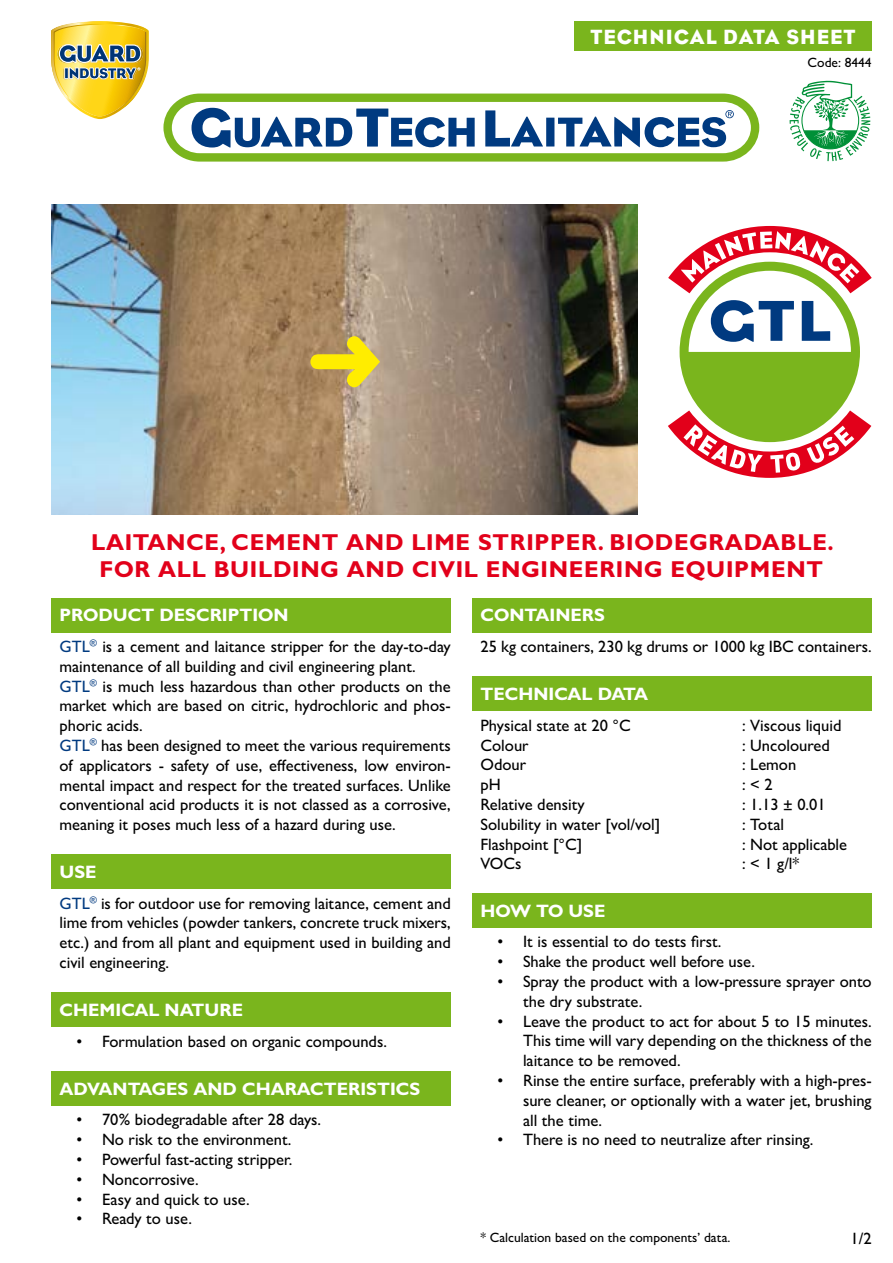
<style>
.page{position:relative;width:893px;height:1263px;background:#fff}
.page>*{position:absolute;margin:0;border:0;box-sizing:border-box;transform-origin:0 0}
.t1{font:700 23.1px/27px "Gill Sans MT Std";letter-spacing:.03em;color:#e2001a;text-align:center}
.t2{font:21px "Eagle";letter-spacing:.05em;color:#fff}
.t3{font:700 18px "Gill Sans MT Std";color:#fff}
.t4{font:500 16.5px/19.8px "Gill Sans MT Std";color:#000;text-align:justify}
.t5{font:500 13.5px "Gill Sans MT Std";color:#000}
.s1{color:#003a80}
</style>
<div class="page">
<svg style="left:163px;top:94px;width:596px;height:68px"></svg>
<div style="left:51px;top:598px;width:400px;height:34px;background:#7ab51d"></div>
<div style="left:51px;top:855px;width:400px;height:34px;background:#7ab51d"></div>
<div style="left:51px;top:993px;width:400px;height:34px;background:#7ab51d"></div>
<div style="left:51px;top:1071px;width:400px;height:34px;background:#7ab51d"></div>
<div style="left:472px;top:598px;width:400px;height:34px;background:#7ab51d"></div>
<div style="left:472px;top:677px;width:400px;height:34px;background:#7ab51d"></div>
<div style="left:472px;top:893px;width:400px;height:34px;background:#7ab51d"></div>
<div style="left:574px;top:21px;width:298px;height:30px;background:#7ab51d"></div>
<svg style="left:790px;top:81px;width:80px;height:80px"></svg>
<div style="left:680px;top:262px;width:180px;height:180px;background:#7ab51d;border-radius:50%"></div>
<svg style="left:668px;top:226px;width:204px;height:126px"></svg>
<svg style="left:668px;top:410px;width:203px;height:68px"></svg>
<img style="left:51px;top:204px;width:587px;height:310px">
<svg style="left:310px;top:336px;width:70px;height:51px"></svg>
<svg style="left:51px;top:21px;width:98px;height:98px"></svg>
<p class="t2" style="left:590px;top:24px;width:267px">TECHNICAL DATA SHEET</p>
<p class="t5" style="left:808px;top:54px;width:66px">Code: 8444</p>
<h1 class="t1" style="left:91px;top:528px;width:744px">LAITANCE, CEMENT AND LIME STRIPPER. BIODEGRADABLE.<br>FOR ALL BUILDING AND CIVIL ENGINEERING EQUIPMENT</h1>
<p class="t3" style="left:60px;top:604px;width:231px">PRODUCT DESCRIPTION</p>
<p class="t4" style="left:60px;top:636px;width:393px;text-align:left"><span class="s1">GTL</span><sup>®</sup> is a cement and laitance stripper for the day-to-day maintenance of all building and civil engineering plant.<br><span class="s1">GTL</span><sup>®</sup> is much less hazardous than other products on the market which are based on citric, hydrochloric and phos&shy;phoric acids.<br><span class="s1">GTL</span><sup>®</sup> has been designed to meet the various requirements of applicators - safety of use, effectiveness, low environ&shy;mental impact and respect for the treated surfaces. Unlike conventional acid products it is not classed as a corrosive, meaning it poses much less of a hazard during use.</p>
<p class="t3" style="left:60px;top:861px;width:39px">USE</p>
<p class="t4" style="left:60px;top:893px;width:393px"><span class="s1">GTL</span><sup>®</sup> is for outdoor use for removing laitance, cement and lime from vehicles (powder tankers, concrete truck mixers, etc.) and from all plant and equipment used in building and civil engineering.</p>
<p class="t3" style="left:60px;top:999px;width:185px">CHEMICAL NATURE</p>
<p class="t4" style="left:77px;top:1031px;width:312px">• Formulation based on organic compounds.</p>
<p class="t3" style="left:60px;top:1077px;width:362px">ADVANTAGES AND CHARACTERISTICS</p>
<p class="t4" style="left:77px;top:1110px;width:246px">• 70% biodegradable after 28 days.</p>
<p class="t4" style="left:77px;top:1129px;width:216px">• No risk to the environment.</p>
<p class="t4" style="left:77px;top:1149px;width:217px">• Powerful fast-acting stripper.</p>
<p class="t4" style="left:77px;top:1169px;width:124px">• Noncorrosive.</p>
<p class="t4" style="left:77px;top:1189px;width:175px">• Easy and quick to use.</p>
<p class="t4" style="left:77px;top:1209px;width:117px">• Ready to use.</p>
<p class="t3" style="left:480px;top:604px;width:126px">CONTAINERS</p>
<p class="t4" style="left:480px;top:636px;width:393px">25 kg containers, 230 kg drums or 1000 kg IBC containers.</p>
<p class="t3" style="left:480px;top:683px;width:169px">TECHNICAL DATA</p>
<p class="t4" style="left:480px;top:715px;width:152px">Physical state at 20 °C</p>
<p class="t4" style="left:742px;top:715px;width:101px">: Viscous liquid</p>
<p class="t4" style="left:480px;top:735px;width:50px">Colour</p>
<p class="t4" style="left:742px;top:735px;width:89px">: Uncoloured</p>
<p class="t4" style="left:480px;top:755px;width:47px">Odour</p>
<p class="t4" style="left:742px;top:755px;width:56px">: Lemon</p>
<p class="t4" style="left:480px;top:774px;width:22px">pH</p>
<p class="t4" style="left:742px;top:774px;width:32px">: &lt; 2</p>
<p class="t4" style="left:480px;top:794px;width:106px">Relative density</p>
<p class="t4" style="left:742px;top:794px;width:85px">: 1.13 ± 0.01</p>
<p class="t4" style="left:480px;top:814px;width:181px">Solubility in water [vol/vol]</p>
<p class="t4" style="left:742px;top:814px;width:44px">: Total</p>
<p class="t4" style="left:480px;top:834px;width:103px">Flashpoint [°C]</p>
<p class="t4" style="left:742px;top:834px;width:107px">: Not applicable</p>
<p class="t4" style="left:480px;top:854px;width:42px">VOCs</p>
<p class="t4" style="left:742px;top:854px;width:59px">: &lt; 1 g/l*</p>
<p class="t3" style="left:480px;top:899px;width:126px">HOW TO USE</p>
<p class="t4" style="left:497px;top:932px;width:226px">• It is essential to do tests first.</p>
<p class="t4" style="left:497px;top:951px;width:259px">• Shake the product well before use.</p>
<p class="t4" style="left:523px;top:971px;width:350px;text-indent:-26px">• Spray the product with a low-pressure sprayer onto the dry substrate.</p>
<p class="t4" style="left:523px;top:1011px;width:350px;text-indent:-26px">• Leave the product to act for about 5 to 15 minutes.<br>This time will vary depending on the thickness of the laitance to be removed.</p>
<p class="t4" style="left:523px;top:1070px;width:350px;text-indent:-26px">• Rinse the entire surface, preferably with a high-pres&shy;sure cleaner, or optionally with a water jet, brushing all the time.</p>
<p class="t4" style="left:497px;top:1130px;width:318px">• There is no need to neutralize after rinsing.</p>
<p class="t5" style="left:480px;top:1230px;width:251px">* Calculation based on the components’ data.</p>
<p class="t4" style="left:851px;top:1229px;width:23px">1/2</p>
</div>
